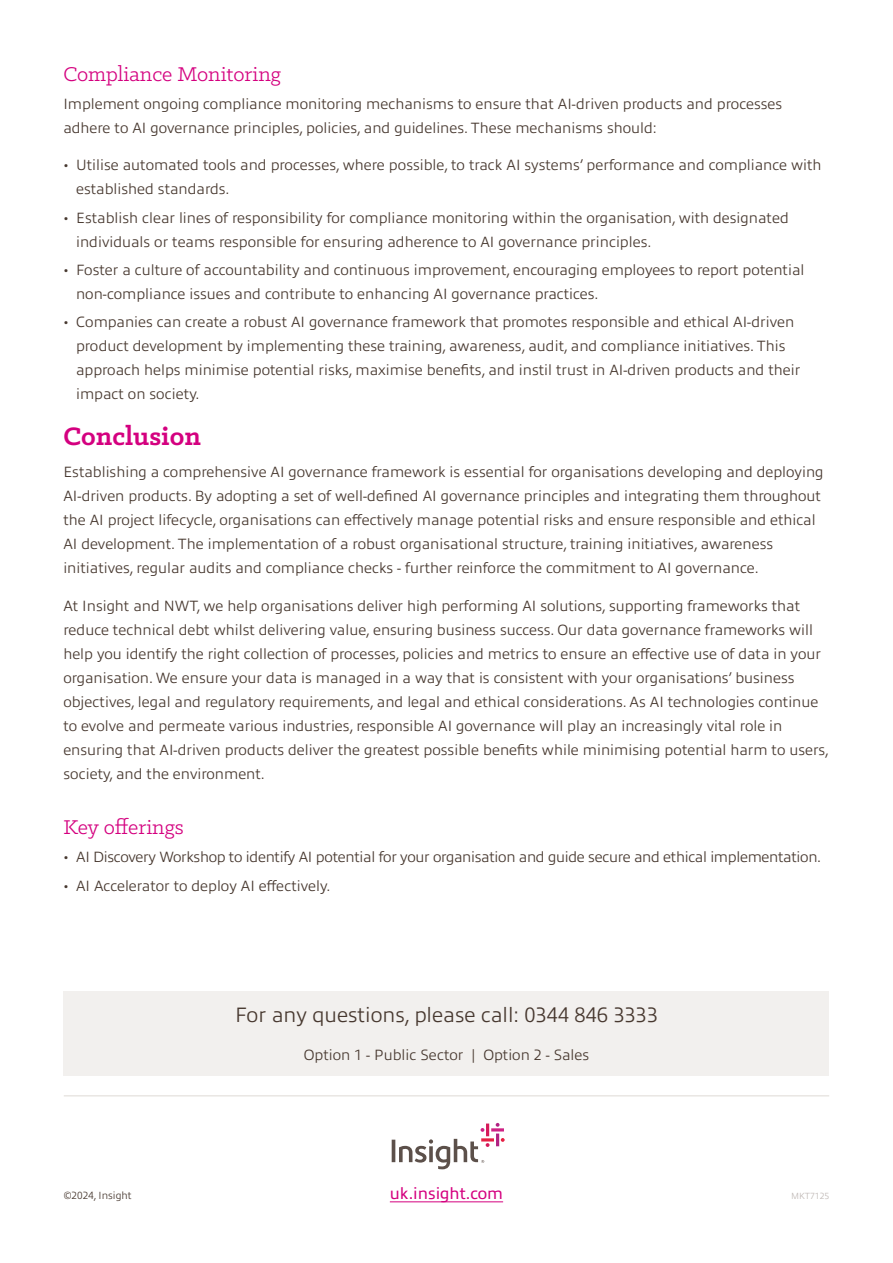
<style>
.page{position:relative;width:893px;height:1263px;background:#fff}
.page>*{position:absolute;margin:0;border:0;box-sizing:border-box;transform-origin:0 0}
.t1{font:700 28.5px "Klinic Slab";color:#d4007f}
.t2{font:22.5px "Klinic Slab";color:#d4007f}
.t3{font:300 21px "Allumi Pro";color:#47382f}
.t4{font:16.5px "Allumi Pro";color:#d4007f}
.t5{font:300 15px/24px "Allumi Pro";color:#47382f}
.t6{font:300 15px "Allumi Pro";letter-spacing:-.02em;color:#47382f}
.t7{font:300 10.5px "Allumi Pro";color:#47382f}
.t8{font:300 9px "Allumi Pro";color:#c1bab7}
.s1{font-family:"Klinic Slab";font-weight:400}
</style>
<div class="page">
<hr style="left:390px;top:1201px;width:113px;height:1px;background:#d4007f">
<svg style="left:392px;top:1123px;width:113px;height:46px"></svg>
<hr style="left:64px;top:1095px;width:765px;height:1px;background:#dfdad5">
<div style="left:64px;top:991px;width:765px;height:84px;background:#f2f0ee"></div>
<h2 class="t2" style="left:63px;top:59px;width:219px">Compliance Monitoring</h2>
<p class="t5" style="left:63px;top:91px;width:720px">Implement ongoing compliance monitoring mechanisms to ensure that AI-driven products and processes adhere to AI governance principles, policies, and guidelines. These mechanisms should:</p>
<p class="t5" style="left:76px;top:152px;width:747px;text-indent:-13px"><span class="s1">•</span> Utilise automated tools and processes, where possible, to track AI systems’ performance and compliance with established standards.</p>
<p class="t5" style="left:76px;top:204px;width:714px;text-indent:-13px"><span class="s1">•</span> Establish clear lines of responsibility for compliance monitoring within the organisation, with designated individuals or teams responsible for ensuring adherence to AI governance principles.</p>
<p class="t5" style="left:76px;top:257px;width:730px;text-indent:-13px"><span class="s1">•</span> Foster a culture of accountability and continuous improvement, encouraging employees to report potential non-compliance issues and contribute to enhancing AI governance practices.</p>
<p class="t5" style="left:76px;top:309px;width:726px;text-indent:-13px"><span class="s1">•</span> Companies can create a robust AI governance framework that promotes responsible and ethical AI-driven product development by implementing these training, awareness, audit, and compliance initiatives. This approach helps minimise potential risks, maximise benefits, and instil trust in AI-driven products and their impact on society.</p>
<h1 class="t1" style="left:63px;top:417px;width:139px">Conclusion</h1>
<p class="t5" style="left:63px;top:459px;width:762px">Establishing a comprehensive AI governance framework is essential for organisations developing and deploying AI-driven products. By adopting a set of well-defined AI governance principles and integrating them throughout the AI project lifecycle, organisations can effectively manage potential risks and ensure responsible and ethical AI development. The implementation of a robust organisational structure, training initiatives, awareness initiatives, regular audits and compliance checks - further reinforce the commitment to AI governance.</p>
<p class="t5" style="left:63px;top:593px;width:767px">At Insight and NWT, we help organisations deliver high performing AI solutions, supporting frameworks that reduce technical debt whilst delivering value, ensuring business success. Our data governance frameworks will help you identify the right collection of processes, policies and metrics to ensure an effective use of data in your organisation. We ensure your data is managed in a way that is consistent with your organisations’ business objectives, legal and regulatory requirements, and legal and ethical considerations. As AI technologies continue to evolve and permeate various industries, responsible AI governance will play an increasingly vital role in ensuring that AI-driven products deliver the greatest possible benefits while minimising potential harm to users, society, and the environment.</p>
<h2 class="t2" style="left:63px;top:813px;width:122px">Key offerings</h2>
<p class="t6" style="left:63px;top:846px;width:759px"><span class="s1">•</span> AI Discovery Workshop to identify AI potential for your organisation and guide secure and ethical implementation.</p>
<p class="t5" style="left:63px;top:872px;width:268px"><span class="s1">•</span> AI Accelerator to deploy AI effectively.</p>
<h3 class="t3" style="left:235px;top:999px;width:424px">For any questions, please call: 0344 846 3333</h3>
<p class="t5" style="left:304px;top:1041px;width:287px">Option 1 - Public Sector | Option 2 - Sales</p>
<p class="t7" style="left:64px;top:1188px;width:69px">©2024, Insight</p>
<p class="t4" style="left:390px;top:1181px;width:115px">uk.insight.com</p>
<p class="t8" style="left:791px;top:1189px;width:40px">MKT7125</p>
</div>
